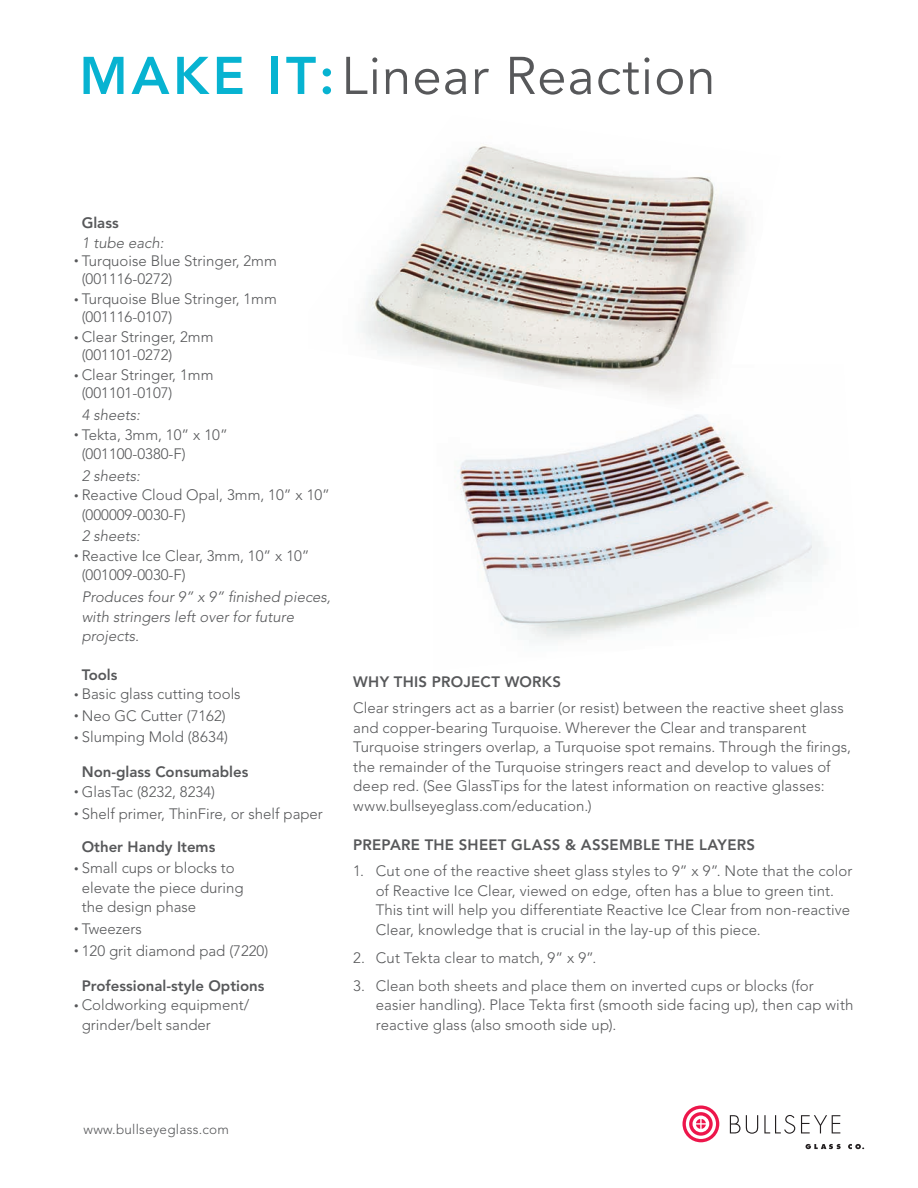
<style>
.page{position:relative;width:918px;height:1188px;background:#fff}
.page>*{position:absolute;margin:0;border:0;box-sizing:border-box;transform-origin:0 0}
.t1{font:52.5px "Avenir";letter-spacing:.02em;color:#57585a}
.t2{font:300 15px/19.5px "Avenir";color:#57585a}
.t3{font:800 15px "Avenir";letter-spacing:.015em;color:#57585a}
.t4{font:italic 300 15px/19.5px "Avenir";color:#57585a}
.t5{font:300 13.5px "Avenir";letter-spacing:.02em;color:#57585a}
.s1{font-weight:800;color:#07b3d1}
.s2{font-size:9px}
</style>
<div class="page">
<img style="left:454px;top:416px;width:372px;height:226px">
<img style="left:361px;top:146px;width:384px;height:270px">
<svg style="left:806px;top:1144px;width:35px;height:5px"></svg>
<svg style="left:848px;top:1144px;width:16px;height:5px"></svg>
<svg style="left:683px;top:1106px;width:36px;height:36px"></svg>
<svg style="left:730px;top:1115px;width:10px;height:18px"></svg>
<svg style="left:746px;top:1115px;width:12px;height:19px"></svg>
<svg style="left:764px;top:1115px;width:31px;height:19px"></svg>
<svg style="left:801px;top:1115px;width:39px;height:18px"></svg>
<h1 class="t1" style="left:79px;top:46px;width:638px"><span class="s1">Make it:</span>Linear Reaction</h1>
<p class="t3" style="left:82px;top:214px;width:38px">Glass</p>
<p class="t4" style="left:82px;top:233px;width:84px">1 tube each:</p>
<p class="t2" style="left:82px;top:252px;width:197px;line-height:18px;text-indent:-8px"><span class="s2">•</span> Turquoise Blue Stringer, 2mm (001116-0272)</p>
<p class="t2" style="left:82px;top:290px;width:197px;line-height:18px;text-indent:-8px"><span class="s2">•</span> Turquoise Blue Stringer, 1mm (001116-0107)</p>
<p class="t2" style="left:82px;top:328px;width:133px;line-height:18px;text-indent:-8px"><span class="s2">•</span> Clear Stringer, 2mm (001101-0272)</p>
<p class="t2" style="left:82px;top:366px;width:133px;line-height:18px;text-indent:-8px"><span class="s2">•</span> Clear Stringer, 1mm (001101-0107)</p>
<p class="t4" style="left:82px;top:405px;width:60px">4 sheets:</p>
<p class="t2" style="left:82px;top:425px;width:148px;text-indent:-8px"><span class="s2">•</span> Tekta, 3mm, 10” x 10” (001100-0380-F)</p>
<p class="t4" style="left:82px;top:466px;width:60px">2 sheets:</p>
<p class="t2" style="left:82px;top:485px;width:250px;text-indent:-7px"><span class="s2">•</span> Reactive Cloud Opal, 3mm, 10” x 10” (000009-0030-F)</p>
<p class="t4" style="left:82px;top:527px;width:60px">2 sheets:</p>
<p class="t2" style="left:82px;top:546px;width:230px;text-indent:-8px"><span class="s2">•</span> Reactive Ice Clear, 3mm, 10” x 10” (001009-0030-F)</p>
<p class="t4" style="left:82px;top:587px;width:251px">Produces four 9” x 9” finished pieces, with stringers left over for future projects.</p>
<p class="t3" style="left:82px;top:665px;width:37px">Tools</p>
<p class="t2" style="left:74px;top:684px;width:168px"><span class="s2">•</span> Basic glass cutting tools</p>
<p class="t2" style="left:74px;top:706px;width:153px"><span class="s2">•</span> Neo GC Cutter (7162)</p>
<p class="t2" style="left:74px;top:727px;width:155px"><span class="s2">•</span> Slumping Mold (8634)</p>
<p class="t3" style="left:82px;top:763px;width:168px">Non-glass Consumables</p>
<p class="t2" style="left:74px;top:782px;width:142px"><span class="s2">•</span> GlasTac (8232, 8234)</p>
<p class="t2" style="left:74px;top:804px;width:250px"><span class="s2">•</span> Shelf primer, ThinFire, or shelf paper</p>
<p class="t3" style="left:82px;top:838px;width:135px">Other Handy Items</p>
<p class="t2" style="left:82px;top:858px;width:163px;text-indent:-8px"><span class="s2">•</span> Small cups or blocks to elevate the piece during the design phase</p>
<p class="t2" style="left:74px;top:919px;width:69px"><span class="s2">•</span> Tweezers</p>
<p class="t2" style="left:74px;top:941px;width:196px"><span class="s2">•</span> 120 grit diamond pad (7220)</p>
<p class="t3" style="left:82px;top:977px;width:184px">Professional-style Options</p>
<p class="t2" style="left:82px;top:995px;width:169px;text-indent:-8px"><span class="s2">•</span> Coldworking equipment/ grinder/belt sander</p>
<p class="t3" style="left:353px;top:673px;width:209px">Why This Project Works</p>
<p class="t2" style="left:353px;top:698px;width:499px">Clear stringers act as a barrier (or resist) between the reactive sheet glass and copper-bearing Turquoise. Wherever the Clear and transparent Turquoise stringers overlap, a Turquoise spot remains. Through the firings, the remainder of the Turquoise stringers react and develop to values of deep red. (See GlassTips for the latest information on reactive glasses: www.bullseyeglass.com/education.)</p>
<p class="t3" style="left:353px;top:836px;width:403px">Prepare the Sheet Glass &amp; Assemble the Layers</p>
<p class="t2" style="left:376px;top:861px;width:478px;text-indent:-22px">1. Cut one of the reactive sheet glass styles to 9” x 9”. Note that the color of Reactive Ice Clear, viewed on edge, often has a blue to green tint.<br>This tint will help you differentiate Reactive Ice Clear from non-reactive Clear, knowledge that is crucial in the lay-up of this piece.</p>
<p class="t2" style="left:353px;top:948px;width:245px">2. Cut Tekta clear to match, 9” x 9”.</p>
<p class="t2" style="left:376px;top:976px;width:479px;text-indent:-22px">3. Clean both sheets and place them on inverted cups or blocks (for easier handling). Place Tekta first (smooth side facing up), then cap with reactive glass (also smooth side up).</p>
<p class="t5" style="left:84px;top:1121px;width:147px">www.bullseyeglass.com</p>
</div>
